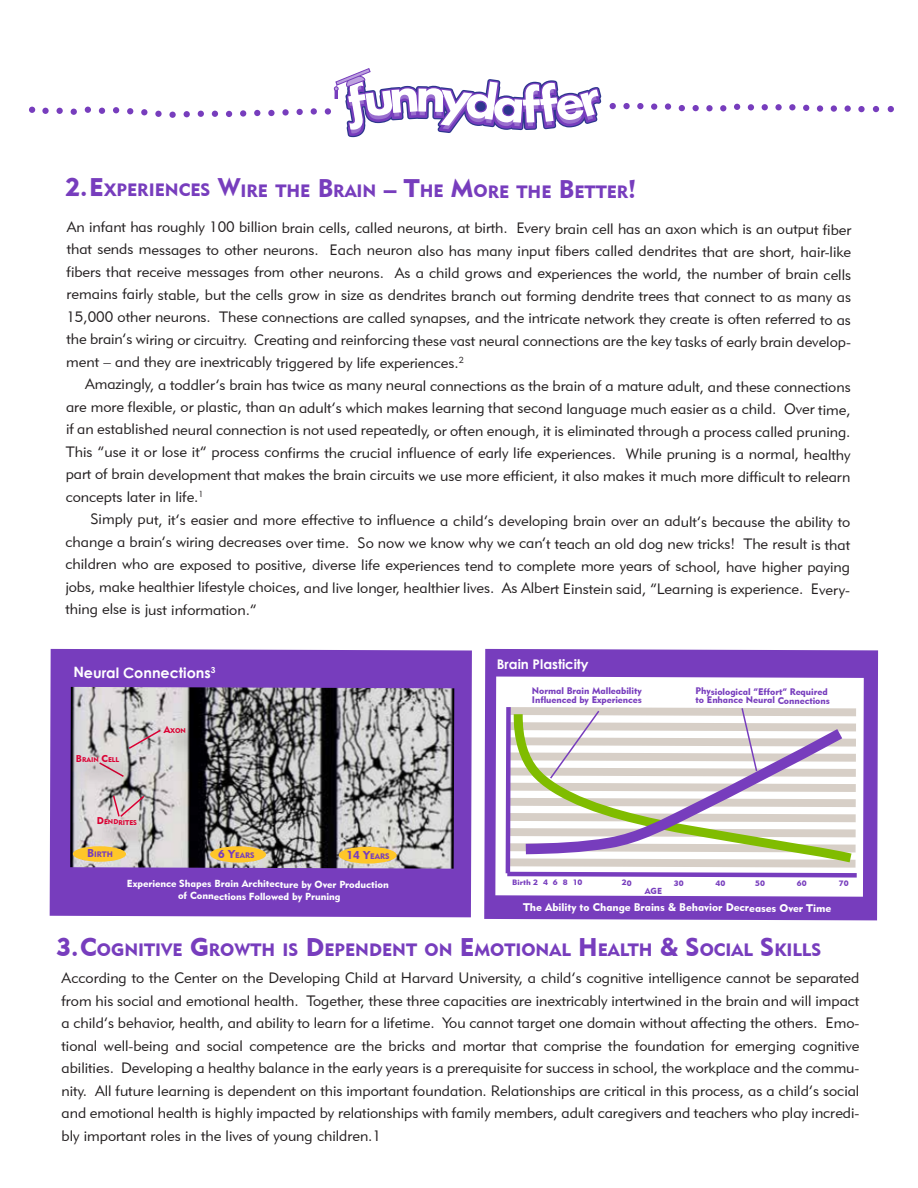
<style>
.page{position:relative;width:918px;height:1188px;background:#fff}
.page>*{position:absolute;margin:0;border:0;box-sizing:border-box;transform-origin:0 0}
.t1{font:17.85px "Geometric 415 BT Black A";color:#773dbd}
.t2{font:15px/22.2px "Geometric 415 BT Lite A";letter-spacing:-.005em;color:#231f20;text-align:justify}
.t3{font:700 14.25px "Century Gothic";letter-spacing:-.005em;color:#fff}
.t4{font:700 13.35px "Century Gothic";letter-spacing:-.005em;color:#fff}
.t5{font:11.1px "Geometric 415 BT Black A";letter-spacing:-.005em;color:#fff}
.t6{font:10.2px/12.3px "Geometric 415 BT Black A";letter-spacing:-.005em;color:#fff;text-align:center}
.t7{font:9.6px/8.7px "Geometric 415 BT Black A";letter-spacing:-.005em;color:#773dbd}
.t8{font:8.7px "Geometric 415 BT Black A";color:#773dbd}
.t9{font:7.95px "Geometric 415 BT Black A";color:#773dbd}
.t10{font:7.8px "Geometric 415 BT Black A";letter-spacing:-.005em;color:#773dbd;scale:1.1 1}
.t11{font:6.9px "Geometric 415 BT Black A";letter-spacing:-.005em;color:#db0032}
.s1{font-size:25.5px}
.s2{font-size:9.9px}
.s3{font-size:11.4px}
</style>
<div class="page">
<div style="left:484px;top:649px;width:394px;height:271px;background:#773dbd"></div>
<svg style="left:495px;top:677px;width:369px;height:220px"></svg>
<svg style="left:503px;top:703px;width:358px;height:177px"></svg>
<div style="left:50px;top:649px;width:422px;height:268px;background:#773dbd"></div>
<img style="left:70px;top:687px;width:384px;height:182px">
<svg style="left:127px;top:728px;width:24px;height:13px"></svg>
<img style="left:151px;top:712px;width:68px;height:56px">
<img style="left:64px;top:741px;width:89px;height:57px">
<img style="left:85px;top:804px;width:85px;height:56px">
<svg style="left:112px;top:794px;width:34px;height:24px"></svg>
<div style="left:73px;top:846px;width:53px;height:16px;background:#ffc629;border-radius:50%"></div>
<div style="left:210px;top:846px;width:56px;height:17px;background:#ffc629;border-radius:50%"></div>
<div style="left:339px;top:847px;width:58px;height:17px;background:#ffc629;border-radius:50%"></div>
<svg style="left:334px;top:68px;width:267px;height:69px"></svg>
<svg style="left:113px;top:107px;width:6px;height:6px"></svg>
<svg style="left:127px;top:108px;width:6px;height:6px"></svg>
<svg style="left:141px;top:109px;width:6px;height:6px"></svg>
<div style="left:155px;top:111px;width:7px;height:6px;background:#773dbd;border-radius:50%"></div>
<div style="left:169px;top:112px;width:7px;height:6px;background:#773dbd;border-radius:50%"></div>
<svg style="left:184px;top:111px;width:6px;height:6px"></svg>
<svg style="left:198px;top:111px;width:6px;height:6px"></svg>
<svg style="left:212px;top:111px;width:6px;height:6px"></svg>
<svg style="left:226px;top:111px;width:6px;height:6px"></svg>
<div style="left:240px;top:110px;width:6px;height:7px;background:#773dbd;border-radius:50%"></div>
<svg style="left:254px;top:110px;width:6px;height:6px"></svg>
<div style="left:268px;top:110px;width:7px;height:6px;background:#773dbd;border-radius:50%"></div>
<svg style="left:282px;top:109px;width:7px;height:7px"></svg>
<svg style="left:297px;top:109px;width:6px;height:6px"></svg>
<div style="left:311px;top:108px;width:6px;height:7px;background:#773dbd;border-radius:50%"></div>
<div style="left:325px;top:108px;width:6px;height:7px;background:#773dbd;border-radius:50%"></div>
<svg style="left:29px;top:107px;width:6px;height:6px"></svg>
<div style="left:42px;top:108px;width:7px;height:6px;background:#773dbd;border-radius:50%"></div>
<svg style="left:57px;top:108px;width:6px;height:6px"></svg>
<svg style="left:71px;top:109px;width:6px;height:6px"></svg>
<svg style="left:85px;top:107px;width:6px;height:6px"></svg>
<svg style="left:99px;top:108px;width:6px;height:6px"></svg>
<div style="left:706px;top:105px;width:7px;height:6px;background:#773dbd;border-radius:50%"></div>
<svg style="left:720px;top:105px;width:6px;height:6px"></svg>
<svg style="left:734px;top:104px;width:6px;height:6px"></svg>
<div style="left:748px;top:104px;width:6px;height:7px;background:#773dbd;border-radius:50%"></div>
<svg style="left:762px;top:104px;width:6px;height:6px"></svg>
<div style="left:775px;top:104px;width:7px;height:6px;background:#773dbd;border-radius:50%"></div>
<div style="left:789px;top:104px;width:7px;height:7px;background:#773dbd;border-radius:50%"></div>
<svg style="left:803px;top:105px;width:6px;height:6px"></svg>
<div style="left:817px;top:105px;width:6px;height:7px;background:#773dbd;border-radius:50%"></div>
<div style="left:831px;top:105px;width:6px;height:7px;background:#773dbd;border-radius:50%"></div>
<div style="left:844px;top:105px;width:7px;height:7px;background:#773dbd;border-radius:50%"></div>
<div style="left:858px;top:106px;width:7px;height:6px;background:#773dbd;border-radius:50%"></div>
<svg style="left:873px;top:106px;width:6px;height:6px"></svg>
<svg style="left:888px;top:106px;width:6px;height:6px"></svg>
<svg style="left:610px;top:103px;width:6px;height:6px"></svg>
<div style="left:623px;top:103px;width:7px;height:6px;background:#773dbd;border-radius:50%"></div>
<div style="left:637px;top:103px;width:7px;height:6px;background:#773dbd;border-radius:50%"></div>
<div style="left:651px;top:103px;width:6px;height:7px;background:#773dbd;border-radius:50%"></div>
<div style="left:665px;top:103px;width:6px;height:7px;background:#773dbd;border-radius:50%"></div>
<svg style="left:679px;top:105px;width:6px;height:6px"></svg>
<div style="left:692px;top:105px;width:7px;height:6px;background:#773dbd;border-radius:50%"></div>
<p class="t1" style="left:65px;top:180px;width:573px"><span class="s1">2. E</span>XPERIENCES <span class="s1">W</span>IRE THE <span class="s1">B</span>RAIN <span class="s1">– T</span>HE <span class="s1">M</span>ORE THE <span class="s1">B</span>ETTER<span class="s1">!</span></p>
<p class="t2" style="left:66px;top:216px;width:787px">An infant has roughly 100 billion brain cells, called neurons, at birth. Every brain cell has an axon which is an output fiber that sends messages to other neurons. Each neuron also has many input fibers called dendrites that are short, hair-like fibers that receive messages from other neurons. As a child grows and experiences the world, the number of brain cells remains fairly stable, but the cells grow in size as dendrites branch out forming dendrite trees that connect to as many as 15,000 other neurons. These connections are called synapses, and the intricate network they create is often referred to as the brain’s wiring or circuitry. Creating and reinforcing these vast neural connections are the key tasks of early brain develop&shy;ment – and they are inextricably triggered by life experiences.<sup>2</sup></p>
<p class="t2" style="left:66px;top:374px;width:786px;text-indent:19px">Amazingly, a toddler’s brain has twice as many neural connections as the brain of a mature adult, and these connections are more flexible, or plastic, than an adult’s which makes learning that second language much easier as a child. Over time, if an established neural connection is not used repeatedly, or often enough, it is eliminated through a process called pruning.<br>This “use it or lose it” process confirms the crucial influence of early life experiences. While pruning is a normal, healthy part of brain development that makes the brain circuits we use more efficient, it also makes it much more difficult to relearn concepts later in life.<sup>1</sup></p>
<p class="t2" style="left:65px;top:509px;width:786px;text-indent:25px">Simply put, it’s easier and more effective to influence a child’s developing brain over an adult’s because the ability to change a brain’s wiring decreases over time. So now we know why we can’t teach an old dog new tricks! The result is that children who are exposed to positive, diverse life experiences tend to complete more years of school, have higher paying jobs, make healthier lifestyle choices, and live longer, healthier lives. As Albert Einstein said, “Learning is experience. Every&shy;thing else is just information.”</p>
<p class="t3" style="left:73px;top:662px;width:144px">Neural Connections<sup>3</sup></p>
<p class="t11" style="left:76px;top:755px;width:45px"><span class="s2">B</span>RAIN <span class="s2">C</span>ELL</p>
<p class="t11" style="left:164px;top:726px;width:24px"><span class="s2">A</span>XON</p>
<p class="t11" style="left:97px;top:818px;width:42px"><span class="s2">D</span>ENDRITES</p>
<p class="t9" style="left:87px;top:850px;width:27px"><span class="s3">B</span>IRTH</p>
<p class="t9" style="left:218px;top:850px;width:38px"><span class="s3">6 Y</span>EARS</p>
<p class="t9" style="left:347px;top:851px;width:44px"><span class="s3">14 Y</span>EARS</p>
<p class="t6" style="left:127px;top:878px;width:263px">Experience Shapes Brain Architecture by Over Production of Connections Followed by Pruning</p>
<p class="t4" style="left:497px;top:654px;width:93px">Brain Plasticity</p>
<p class="t7" style="left:532px;top:686px;width:112px">Normal Brain Malleability<br>Influenced by Experiences</p>
<p class="t7" style="left:696px;top:687px;width:136px">Physiological “Effort” Required to Enhance Neural Connections</p>
<p class="t10" style="left:512px;top:878px;width:65px">Birth 2 4 6 8 10</p>
<p class="t10" style="left:622px;top:878px;width:11px">20</p>
<p class="t10" style="left:674px;top:878px;width:11px">30</p>
<p class="t10" style="left:716px;top:878px;width:11px">40</p>
<p class="t10" style="left:755px;top:878px;width:11px">50</p>
<p class="t10" style="left:797px;top:879px;width:11px">60</p>
<p class="t10" style="left:839px;top:879px;width:11px">70</p>
<p class="t8" style="left:645px;top:886px;width:19px">AGE</p>
<p class="t5" style="left:523px;top:901px;width:310px">The Ability to Change Brains &amp; Behavior Decreases Over Time</p>
<p class="t1" style="left:56px;top:939px;width:766px"><span class="s1">3. C</span>OGNITIVE <span class="s1">G</span>ROWTH IS <span class="s1">D</span>EPENDENT ON <span class="s1">E</span>MOTIONAL <span class="s1">H</span>EALTH <span class="s1">&amp; S</span>OCIAL <span class="s1">S</span>KILLS</p>
<p class="t2" style="left:62px;top:966px;width:799px">According to the Center on the Developing Child at Harvard University, a child’s cognitive intelligence cannot be separated from his social and emotional health. Together, these three capacities are inextricably intertwined in the brain and will impact a child’s behavior, health, and ability to learn for a lifetime. You cannot target one domain without affecting the others. Emo&shy;tional well-being and social competence are the bricks and mortar that comprise the foundation for emerging cognitive abilities. Developing a healthy balance in the early years is a prerequisite for success in school, the workplace and the commu&shy;nity. All future learning is dependent on this important foundation. Relationships are critical in this process, as a child’s social and emotional health is highly impacted by relationships with family members, adult caregivers and teachers who play incredi&shy;bly important roles in the lives of young children.1</p>
</div>
